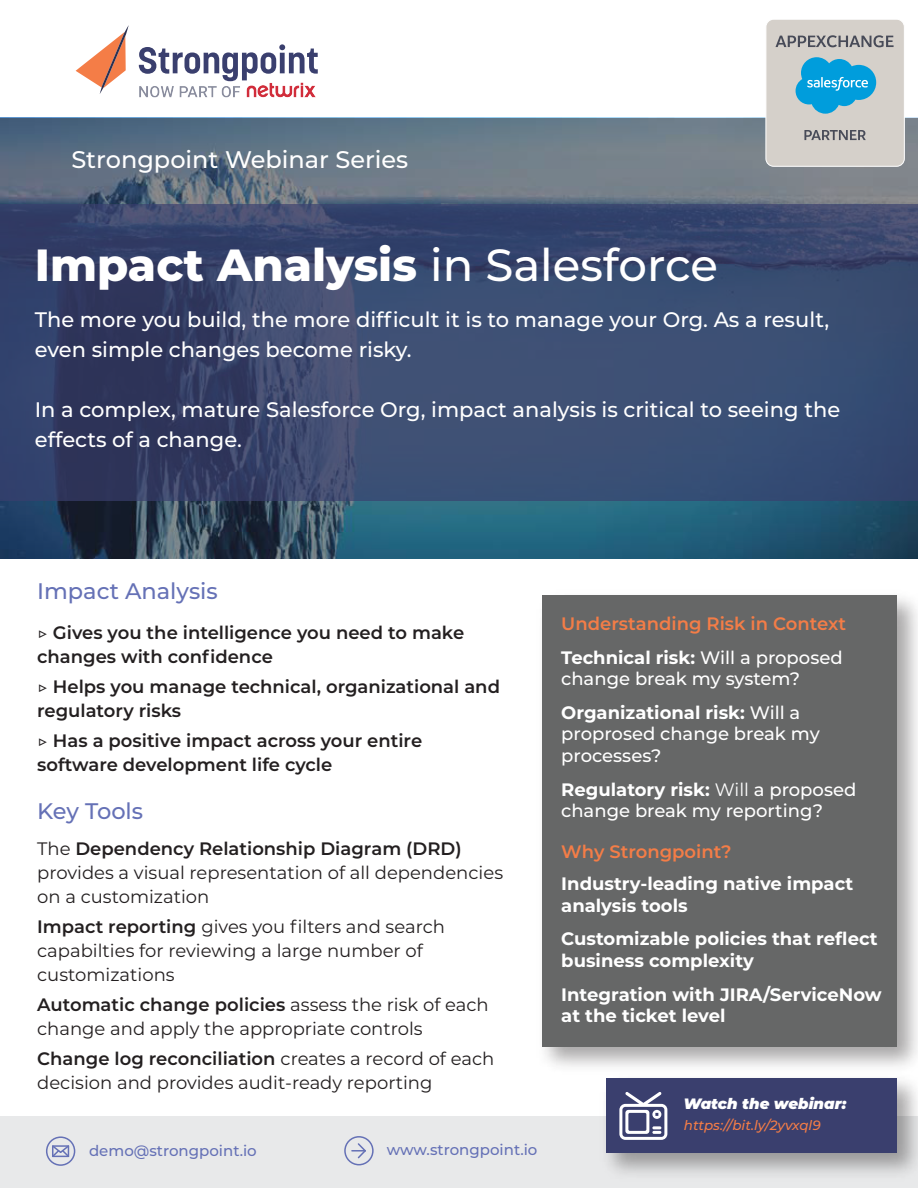
<style>
.page{position:relative;width:918px;height:1188px;background:#fff}
.page>*{position:absolute;margin:0;border:0;box-sizing:border-box;transform-origin:0 0}
.t1{font:800 45px "Montserrat";color:#fff}
.t2{font:500 24px "Montserrat";color:#fff}
.t3{font:500 22.5px "Montserrat";color:#6571b6}
.t4{font:500 21px/30px "Montserrat";color:#fff}
.t5{font:18px/24px "Montserrat";color:#231f20}
.t6{font:600 18px/24px "Montserrat";color:#231f20}
.t7{font:700 18px/21.6px "Montserrat";color:#fff}
.t8{font:500 18px/21.6px "Montserrat";color:#fff}
.t9{font:600 18px/34px "Montserrat";color:#f47d47}
.t10{font:500 15px "Montserrat";color:#6571b6}
.t11{font:italic 900 15px "Montserrat";color:#fff}
.t12{font:italic 500 13.5px "Montserrat";color:#f47d47}
.s1{font-weight:500}
.s2{font-weight:600}
.s3{font-weight:700;color:#fff}
.s4{font-weight:500;color:#fff}
.s5{font-weight:700}
.s6{font-weight:400}
</style>
<div class="page">
<svg style="left:0;top:118px;width:918px;height:441px;background:#4c687a"></svg>
<svg style="left:0;top:204px;width:918px;height:297px;background:#38476d"></svg>
<div style="left:0;top:1116px;width:918px;height:72px;background:#e6e7e8"></div>
<svg style="left:139px;top:44px;width:179px;height:37px"></svg>
<svg style="left:76px;top:25px;width:53px;height:69px"></svg>
<img style="left:542px;top:595px;width:376px;height:472px">
<div style="left:542px;top:596px;width:355px;height:451px;background:#666767"></div>
<div style="left:344px;top:1136px;width:30px;height:29px;border:2px solid #6571b6;border-radius:50%"></div>
<svg style="left:352px;top:1143px;width:14px;height:16px"></svg>
<div style="left:46px;top:1136px;width:29px;height:30px;border:2px solid #6571b6;border-radius:50%"></div>
<svg style="left:52px;top:1145px;width:18px;height:13px"></svg>
<img style="left:594px;top:1066px;width:324px;height:107px">
<div style="left:606px;top:1079px;width:291px;height:74px;background:#3a3f6e"></div>
<svg style="left:619px;top:1092px;width:48px;height:48px"></svg>
<div style="left:766px;top:19px;width:138px;height:147px;background:#d5d0ca;border-radius:8px"></div>
<div style="left:766px;top:19px;width:139px;height:147px;border:1px solid #fff;border-radius:8px"></div>
<svg style="left:796px;top:57px;width:80px;height:57px"></svg>
<svg style="left:776px;top:35px;width:118px;height:12px"></svg>
<svg style="left:804px;top:130px;width:62px;height:10px"></svg>
<img style="left:139px;top:82px;width:176px;height:16px">
<h2 class="t2" style="left:71px;top:143px;width:338px">Strongpoint Webinar Series</h2>
<h1 class="t1" style="left:35px;top:232px;width:685px">Impact Analysis <span class="s1">in Salesforce</span></h1>
<p class="t4" style="left:35px;top:303px;width:796px">The more you build, the more difficult it is to manage your Org. As a result, even simple changes become risky.</p>
<p class="t4" style="left:35px;top:393px;width:807px">In a complex, mature Salesforce Org, impact analysis is critical to seeing the effects of a change.</p>
<p class="t3" style="left:37px;top:575px;width:182px">Impact Analysis</p>
<p class="t6" style="left:37px;top:620px;width:429px">▷ Gives you the intelligence you need to make changes with confidence</p>
<p class="t6" style="left:37px;top:674px;width:464px">▷ Helps you manage technical, organizational and regulatory risks</p>
<p class="t6" style="left:37px;top:728px;width:387px">▷ Has a positive impact across your entire software development life cycle</p>
<p class="t3" style="left:37px;top:795px;width:107px">Key Tools</p>
<p class="t5" style="left:37px;top:836px;width:467px">The <span class="s2">Dependency Relationship Diagram (DRD) </span>provides a visual representation of all dependencies on a customization</p>
<p class="t5" style="left:37px;top:914px;width:409px"><span class="s2">Impact reporting</span> gives you filters and search capabilties for reviewing a large number of customizations</p>
<p class="t5" style="left:37px;top:992px;width:453px"><span class="s2">Automatic change policies</span> assess the risk of each change and apply the appropriate controls</p>
<p class="t5" style="left:37px;top:1046px;width:459px"><span class="s2">Change log reconciliation</span> creates a record of each decision and provides audit-ready reporting</p>
<p class="t10" style="left:89px;top:1140px;width:169px">demo@strongpoint.io</p>
<p class="t10" style="left:387px;top:1140px;width:152px">www.strongpoint.io</p>
<p class="t9" style="left:561px;top:605px;width:286px">Understanding Risk in Context<br><span class="s3">Technical risk:</span> <span class="s4">Will a proposed</span></p>
<p class="t8" style="left:561px;top:661px;width:241px;line-height:33.6px">change break my system?<br><span class="s5">Organizational risk:</span> Will a</p>
<p class="t8" style="left:561px;top:723px;width:260px">proprosed change break my processes?</p>
<p class="t8" style="left:561px;top:778px;width:297px"><span class="s5">Regulatory risk:</span> <span class="s6">Will</span> a proposed change break my reporting?</p>
<p class="t9" style="left:561px;top:833px;width:172px">Why Strongpoint?</p>
<p class="t7" style="left:561px;top:872px;width:294px">Industry-leading native impact analysis tools</p>
<p class="t7" style="left:561px;top:927px;width:318px">Customizable policies that reflect business complexity</p>
<p class="t7" style="left:561px;top:983px;width:322px">Integration with JIRA/ServiceNow at the ticket level</p>
<p class="t11" style="left:683px;top:1092px;width:164px">Watch the webinar:</p>
<p class="t12" style="left:684px;top:1115px;width:138px">https://bit.ly/2yvxql9</p>
</div>
